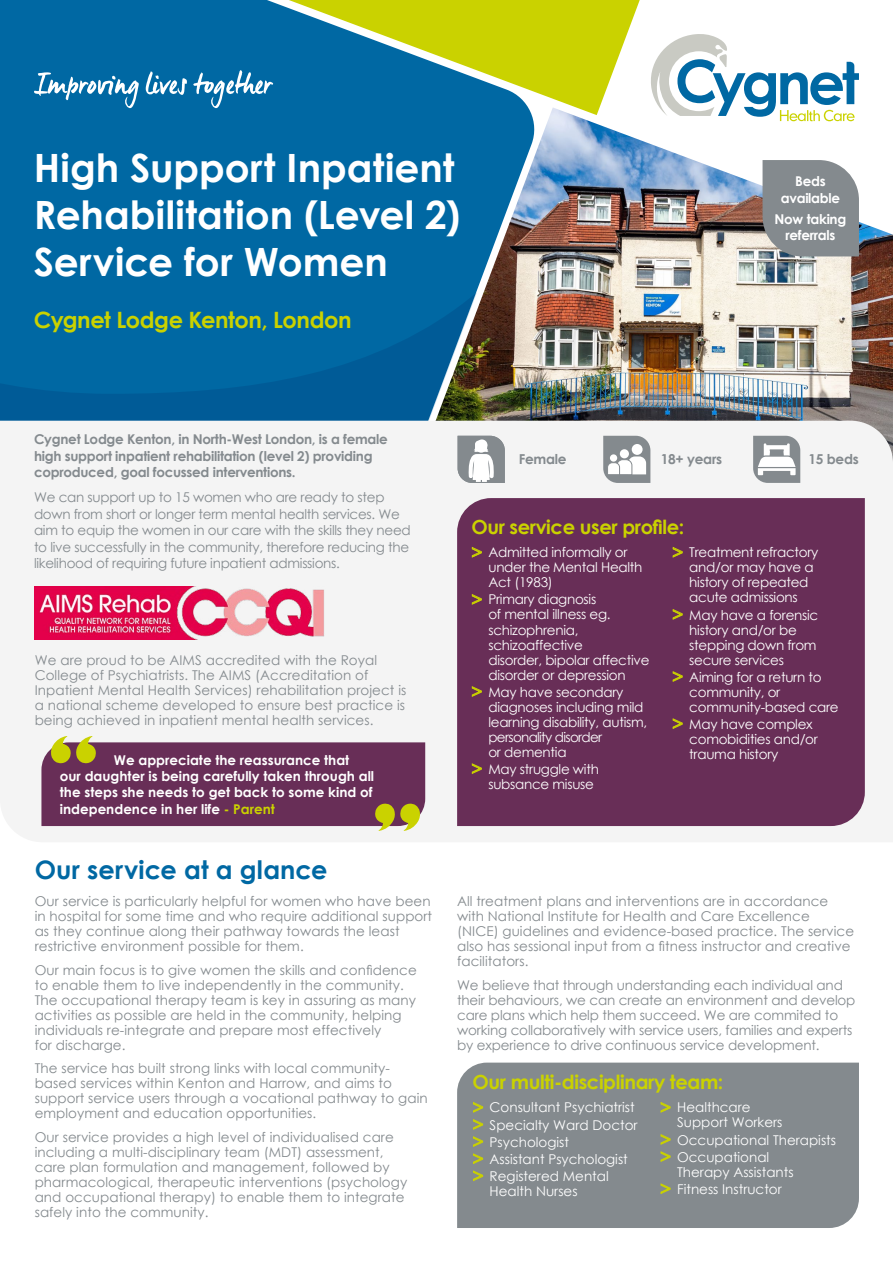
<style>
.page{position:relative;width:893px;height:1263px;background:#fff}
.page>*{position:absolute;margin:0;border:0;box-sizing:border-box;transform-origin:0 0}
.t1{font:700 39px/46.8px "Century Gothic";color:#fff}
.t2{font:700 25.5px "Century Gothic";letter-spacing:.005em;color:#0068a3}
.t3{font:700 22.5px "Century Gothic";letter-spacing:-.02em;color:#cad200}
.t4{font:700 19.5px "Century Gothic";letter-spacing:-.02em;color:#cad200}
.t5{font:700 13.65px "Century Gothic";letter-spacing:-.02em;color:#848a8e}
.t6{font:13.5px/15px "Century Gothic";letter-spacing:.005em;color:#848a8e}
.t7{font:13.5px/15px "Century Gothic";letter-spacing:-.02em;color:#fff}
.t8{font:13.5px/16.5px "Century Gothic";letter-spacing:-.02em;color:#848a8e}
.t9{font:13.5px/17.1px "Century Gothic";color:#fff}
.t10{font:700 13.5px/16.2px "Century Gothic";color:#fff}
.t11{font:700 13.5px/16.5px "Century Gothic";letter-spacing:-.02em;color:#848a8e}
.t12{font:700 13.5px/16.5px "Century Gothic";letter-spacing:-.02em;color:#fff;text-align:center}
.s1{color:#cad200}
.s2{font-size:18px;color:#cad200}
</style>
<div class="page">
<div style="left:0;top:0;width:420px;height:264px;background:#0068a3"></div>
<svg style="left:0;top:264px;width:420px;height:157px;background:#0064a0"></svg>
<img style="left:420px;top:115px;width:473px;height:306px">
<svg style="left:649px;top:34px;width:210px;height:87px"></svg>
<div style="left:0;top:421px;width:893px;height:421px;background:#f4f4f4"></div>
<svg style="left:215px;top:0;width:486px;height:115px"></svg>
<svg style="left:458px;top:436px;width:47px;height:47px"></svg>
<svg style="left:753px;top:436px;width:47px;height:47px"></svg>
<svg style="left:603px;top:436px;width:47px;height:47px"></svg>
<div style="left:610px;top:454px;width:7px;height:8px;background:#fff;border-radius:50%"></div>
<svg style="left:762px;top:160px;width:97px;height:96px;background:#8a8f93"></svg>
<div style="left:457px;top:498px;width:408px;height:328px;background:#682e57"></div>
<div style="left:457px;top:1062px;width:402px;height:166px;background:#848a8e"></div>
<img style="left:35px;top:586px;width:293px;height:53px">
<svg style="left:34px;top:72px;width:105px;height:36px;background:#3788b7"></svg>
<svg style="left:146px;top:71px;width:41px;height:24px"></svg>
<svg style="left:193px;top:70px;width:80px;height:38px;background:#3688b6"></svg>
<svg style="left:41px;top:736px;width:384px;height:95px;background:#7d4d67"></svg>
<h1 class="t1" style="left:34px;top:143px;width:428px">High Support Inpatient<br>Rehabilitation (Level 2)<br>Service for Women</h1>
<h3 class="t3" style="left:34px;top:303px;width:319px">Cygnet Lodge Kenton, London</h3>
<p class="t12" style="left:781px;top:173px;width:61px">Beds available</p>
<p class="t12" style="left:774px;top:210px;width:73px">Now taking referrals</p>
<p class="t11" style="left:34px;top:431px;width:355px">Cygnet Lodge Kenton, in North-West London, is a female high support inpatient rehabilitation (level 2) providing coproduced, goal focussed interventions.</p>
<p class="t8" style="left:34px;top:489px;width:378px">We can support up to 15 women who are ready to step down from short or longer term mental health services. We aim to equip the women in our care with the skills they need to live successfully in the community, therefore reducing the likelihood of requiring future inpatient admissions.</p>
<p class="t6" style="left:35px;top:652px;width:373px">We are proud to be AIMS accredited with the Royal College of Psychiatrists. The AIMS (Accreditation of Inpatient Mental Health Services) rehabilitation project is a national scheme developed to ensure best practice is being achieved in inpatient mental health services.</p>
<p class="t10" style="left:60px;top:751px;width:316px;text-indent:54px">We appreciate the reassurance that<br>our daughter is being carefully taken through all the steps she needs to get back to some kind of independence in her life <span class="s1">- Parent</span></p>
<p class="t5" style="left:519px;top:449px;width:49px">Female</p>
<p class="t5" style="left:661px;top:449px;width:63px">18+ years</p>
<p class="t5" style="left:808px;top:449px;width:52px">15 beds</p>
<h3 class="t4" style="left:471px;top:512px;width:214px">Our service user profile:</h3>
<p class="t7" style="left:488px;top:545px;width:156px;text-indent:-17px"><span class="s2">&gt;</span> Admitted informally or under the Mental Health<br>Act (1983)</p>
<p class="t7" style="left:488px;top:592px;width:163px;text-indent:-17px"><span class="s2">&gt;</span> Primary diagnosis<br>of mental illness eg. schizophrenia, schizoaffective<br>disorder, bipolar affective disorder or depression</p>
<p class="t7" style="left:488px;top:684px;width:160px;text-indent:-17px"><span class="s2">&gt;</span> May have secondary diagnoses including mild learning disability, autism, personality disorder<br>or dementia</p>
<p class="t7" style="left:488px;top:761px;width:112px;text-indent:-17px"><span class="s2">&gt;</span> May struggle with subsance misuse</p>
<p class="t7" style="left:689px;top:545px;width:131px;text-indent:-17px"><span class="s2">&gt;</span> Treatment refractory and/or may have a history of repeated acute admissions</p>
<p class="t7" style="left:689px;top:607px;width:130px;text-indent:-17px"><span class="s2">&gt;</span> May have a forensic history and/or be stepping down from secure services</p>
<p class="t7" style="left:689px;top:669px;width:151px;text-indent:-17px"><span class="s2">&gt;</span> Aiming for a return to community, or community-based care</p>
<p class="t7" style="left:689px;top:716px;width:130px;text-indent:-17px"><span class="s2">&gt;</span> May have complex comobidities and/or trauma history</p>
<h2 class="t2" style="left:35px;top:850px;width:294px">Our service at a glance</h2>
<p class="t6" style="left:35px;top:894px;width:399px">Our service is particularly helpful for women who have been in hospital for some time and who require additional support as they continue along their pathway towards the least restrictive environment possible for them.</p>
<p class="t6" style="left:35px;top:962px;width:384px">Our main focus is to give women the skills and confidence to enable them to live independently in the community.<br>The occupational therapy team is key in assuring as many activities as possible are held in the community, helping individuals re-integrate and prepare most effectively<br>for discharge.</p>
<p class="t6" style="left:35px;top:1061px;width:394px">The service has built strong links with local community&shy;based services within Kenton and Harrow, and aims to support service users through a vocational pathway to gain employment and education opportunities.</p>
<p class="t6" style="left:35px;top:1129px;width:374px">Our service provides a high level of individualised care including a multi-disciplinary team (MDT) assessment, care plan formulation and management, followed by pharmacological, therapeutic interventions (psychology and occupational therapy) to enable them to integrate safely into the community.</p>
<p class="t6" style="left:457px;top:894px;width:399px">All treatment plans and interventions are in accordance with National Institute for Health and Care Excellence (NICE) guidelines and evidence-based practice. The service also has sessional input from a fitness instructor and creative facilitators.</p>
<p class="t6" style="left:457px;top:977px;width:400px">We believe that through understanding each individual and their behaviours, we can create an environment and develop care plans which help them succeed. We are commited to working collaboratively with service users, families and experts by experience to drive continuous service development.</p>
<h3 class="t4" style="left:473px;top:1067px;width:252px">Our multi-disciplinary team:</h3>
<p class="t9" style="left:473px;top:1099px;width:166px"><span class="s2">&gt;</span> Consultant Psychiatrist <span class="s2">&gt;</span> Specialty Ward Doctor <span class="s2">&gt;</span> Psychologist<br><span class="s2">&gt;</span> Assistant Psychologist <span class="s2">&gt;</span> Registered Mental</p>
<p class="t9" style="left:490px;top:1182px;width:89px">Health Nurses</p>
<p class="t9" style="left:677px;top:1100px;width:107px;line-height:15px;text-indent:-17px"><span class="s2">&gt;</span> Healthcare<br>Support Workers</p>
<p class="t9" style="left:660px;top:1131px;width:177px"><span class="s2">&gt;</span> Occupational Therapists <span class="s2">&gt;</span> Occupational</p>
<p class="t9" style="left:660px;top:1163px;width:135px;text-indent:17px">Therapy Assistants <span class="s2">&gt;</span> Fitness Instructor</p>
</div>
